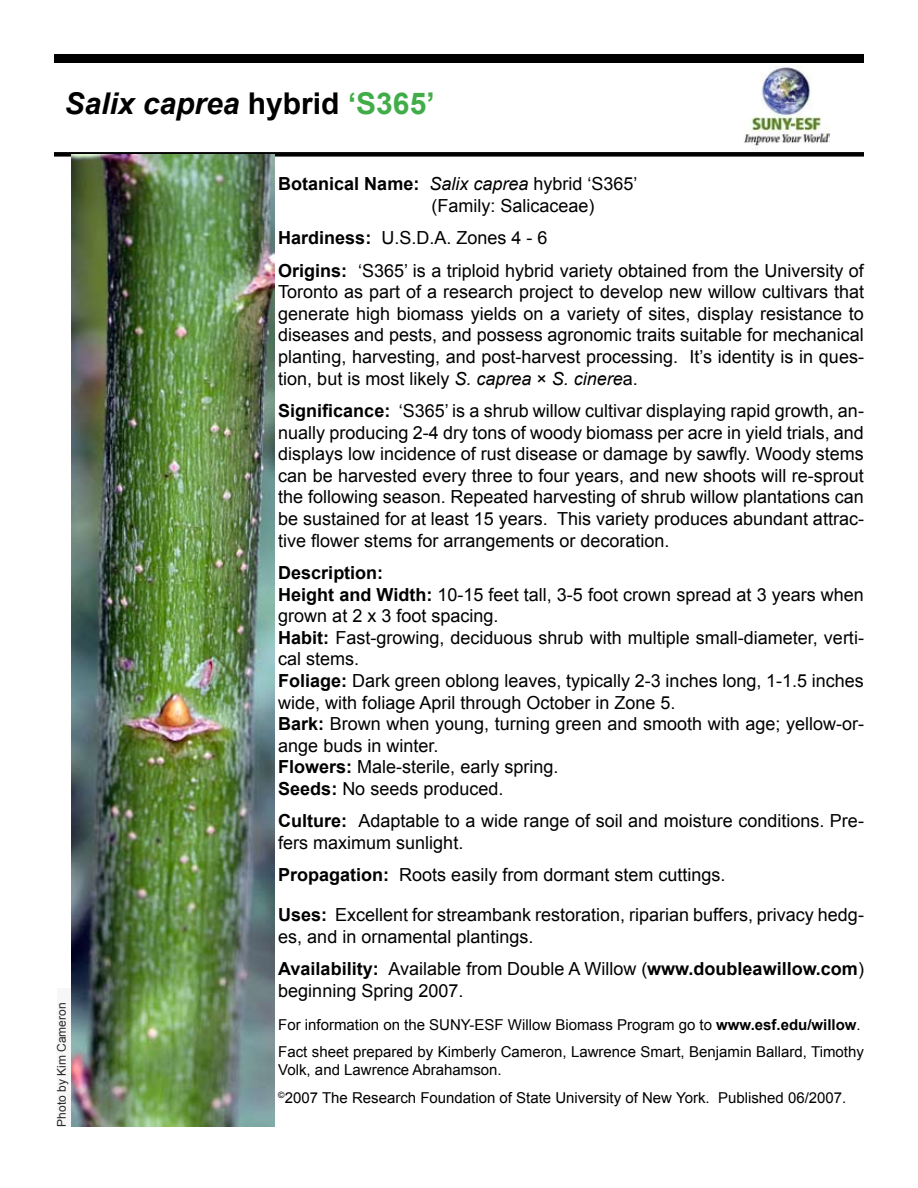
<style>
.page{position:relative;width:918px;height:1188px;background:#fff}
.page>*{position:absolute;margin:0;border:0;box-sizing:border-box;transform-origin:0 0}
.t1{font:italic 700 30px "Arial";color:#000}
.t2{font:18px/21.6px "Arial";color:#000}
.t3{font:15px/27px "Arial";color:#000}
.t4{font:12px "Arial";color:#29292a}
.s1{font-style:normal}
.s2{font-style:normal;color:#41ad49}
.s3{font-weight:700}
.s4{font-style:italic}
</style>
<div class="page">
<div style="left:57px;top:988px;width:21px;height:139px;background:#f7f7f8"></div>
<img style="left:743px;top:65px;width:87px;height:81px">
<div style="left:54px;top:152px;width:810px;height:5px;background:#000"></div>
<div style="left:54px;top:54px;width:810px;height:9px;background:#000"></div>
<img style="left:71px;top:155px;width:203px;height:972px">
<h1 class="t1" style="left:64px;top:84px;width:372px">Salix caprea <span class="s1">hybrid</span> <span class="s2">‘S365’</span></h1>
<p class="t4" style="left:54px;top:1127px;width:126px;rotate:-90deg">Photo by Kim Cameron</p>
<p class="t2" style="left:431px;top:173px;width:208px;text-indent:-153px"><span class="s3">Botanical Name:</span> <span class="s4">Salix caprea</span> hybrid ‘S365’ (Family: Salicaceae)</p>
<p class="t2" style="left:278px;top:222px;width:587px;line-height:32.4px"><span class="s3">Hardiness:</span> U.S.D.A. Zones 4 - 6<br><span class="s3">Origins:</span> ‘S365’ is a triploid hybrid variety obtained from the University of</p>
<p class="t2" style="left:278px;top:281px;width:587px;text-align:justify">Toronto as part of a research project to develop new willow cultivars that generate high biomass yields on a variety of sites, display resistance to diseases and pests, and possess agronomic traits suitable for mechanical planting, harvesting, and post-harvest processing. It’s identity is in ques&shy;tion, but is most likely <span class="s4">S. caprea</span> × <span class="s4">S. cinere</span>a.</p>
<p class="t2" style="left:278px;top:400px;width:587px;text-align:justify"><span class="s3">Significance:</span> ‘S365’ is a shrub willow cultivar displaying rapid growth, an&shy;nually producing 2-4 dry tons of woody biomass per acre in yield trials, and displays low incidence of rust disease or damage by sawfly. Woody stems can be harvested every three to four years, and new shoots will re-sprout the following season. Repeated harvesting of shrub willow plantations can be sustained for at least 15 years. This variety produces abundant attrac&shy;tive flower stems for arrangements or decoration.</p>
<p class="t2" style="left:278px;top:562px;width:587px"><span class="s3">Description:<br>Height and Width:</span> 10-15 feet tall, 3-5 foot crown spread at 3 years when grown at 2 x 3 foot spacing.<br><span class="s3">Habit:</span> Fast-growing, deciduous shrub with multiple small-diameter, verti&shy;cal stems.<br><span class="s3">Foliage:</span> Dark green oblong leaves, typically 2-3 inches long, 1-1.5 inches wide, with foliage April through October in Zone 5.<br><span class="s3">Bark:</span> Brown when young, turning green and smooth with age; yellow-or&shy;ange buds in winter.<br><span class="s3">Flowers:</span> Male-sterile, early spring.<br><span class="s3">Seeds:</span> No seeds produced.</p>
<p class="t2" style="left:278px;top:810px;width:587px"><span class="s3">Culture:</span> Adaptable to a wide range of soil and moisture conditions. Pre&shy;fers maximum sunlight.</p>
<p class="t2" style="left:278px;top:855px;width:587px;line-height:39.6px"><span class="s3">Propagation:</span> Roots easily from dormant stem cuttings.<br><span class="s3">Uses:</span> Excellent for streambank restoration, riparian buffers, privacy hedg-</p>
<p class="t2" style="left:278px;top:920px;width:587px;line-height:32.4px">es, and in ornamental plantings.<br><span class="s3">Availability:</span> Available from Double A Willow (<span class="s3">www.doubleawillow.com</span>)</p>
<p class="t2" style="left:278px;top:980px;width:187px">beginning Spring 2007.</p>
<p class="t3" style="left:278px;top:1011px;width:587px">For information on the SUNY-ESF Willow Biomass Program go to <span class="s3">www.esf.edu/willow</span>.<br>Fact sheet prepared by Kimberly Cameron, Lawrence Smart, Benjamin Ballard, Timothy</p>
<p class="t3" style="left:278px;top:1055px;width:570px;line-height:28.8px">Volk, and Lawrence Abrahamson.<br><sup>©</sup>2007 The Research Foundation of State University of New York. Published 06/2007.</p>
</div>
